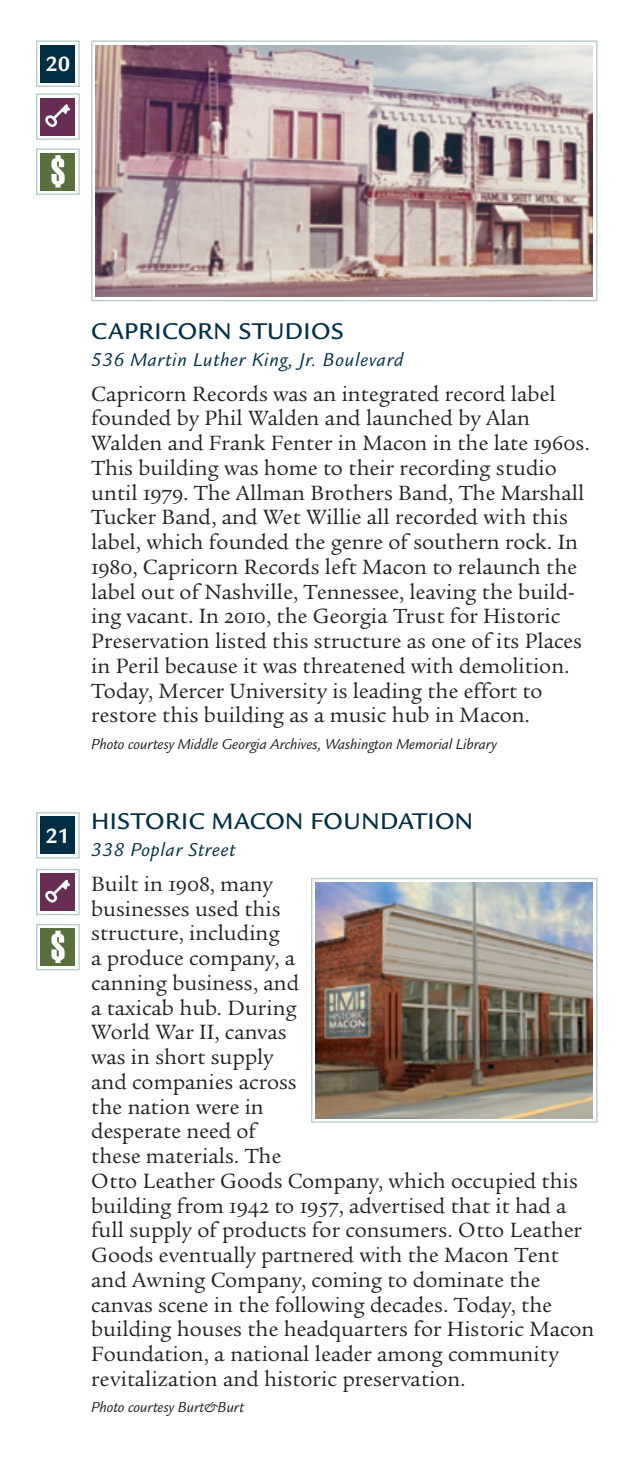
<style>
.page{position:relative;width:638px;height:1458px;background:#fff}
.page>*{position:absolute;margin:0;border:0;box-sizing:border-box;transform-origin:0 0}
.t1{font:500 24.75px "Legacy Sans ITC Pro";letter-spacing:.02em;color:#002f45}
.t2{font:700 22.5px "Legacy Sans ITC Pro";color:#fff}
.t3{font:21.38px/24.8px "Legacy Serif";color:#231f20}
.t4{font:italic 20.25px "Legacy Sans ITC Pro";letter-spacing:.04em;color:#002f45}
.t5{font:italic 15.75px "Legacy Sans ITC Pro";color:#231f20}
.s1{font-family:"Legacy Serif SC"}
</style>
<div class="page">
<img style="left:91px;top:40px;width:507px;height:262px">
<img style="left:311px;top:878px;width:287px;height:245px">
<svg style="left:36px;top:812px;width:44px;height:47px"></svg>
<svg style="left:36px;top:40px;width:44px;height:100px"></svg>
<svg style="left:36px;top:868px;width:44px;height:48px"></svg>
<svg style="left:36px;top:148px;width:44px;height:47px"></svg>
<svg style="left:36px;top:924px;width:44px;height:47px"></svg>
<p class="t2" style="left:45px;top:51px;width:26px">20</p>
<p class="t2" style="left:45px;top:823px;width:26px">21</p>
<p class="t1" style="left:91px;top:317px;width:254px">CAPRICORN STUDIOS</p>
<p class="t4" style="left:91px;top:348px;width:314px">536 Martin Luther King, Jr. Boulevard</p>
<p class="t3" style="left:91px;top:381px;width:500px">Capricorn Records was an integrated record label founded by Phil Walden and launched by Alan Walden and Frank Fenter in Macon in the late <span class="s1">1960</span>s.<br>This building was home to their recording studio until <span class="s1">1979</span>. The Allman Brothers Band, The Marshall Tucker Band, and Wet Willie all recorded with this label, which founded the genre of southern rock. In <span class="s1">1980</span>, Capricorn Records left Macon to relaunch the label out of Nashville, Tennessee, leaving the build&shy;ing vacant. In <span class="s1">2010</span>, the Georgia Trust for Historic Preservation listed this structure as one of its Places in Peril because it was threatened with demolition.<br>Today, Mercer University is leading the effort to restore this building as a music hub in Macon.</p>
<p class="t5" style="left:91px;top:735px;width:407px">Photo courtesy Middle Georgia Archives, Washington Memorial Library</p>
<p class="t1" style="left:91px;top:807px;width:384px">H ISTORIC MACON FOUNDATION</p>
<p class="t4" style="left:91px;top:838px;width:146px">338 Poplar Street</p>
<p class="t3" style="left:91px;top:872px;width:505px">Built in <span class="s1">1908</span>, many<br>businesses used this<br>structure, including<br>a produce company, a<br>canning business, and<br>a taxicab hub. During<br>World War II, canvas<br>was in short supply<br>and companies across<br>the nation were in<br>desperate need of<br>these materials. The<br>Otto Leather Goods Company, which occupied this building from <span class="s1">1942</span> to <span class="s1">1957</span>, advertised that it had a full supply of products for consumers. Otto Leather<br>Goods eventually partnered with the Macon Tent and Awning Company, coming to dominate the canvas scene in the following decades. Today, the building houses the headquarters for Historic Macon<br>Foundation, a national leader among community revitalization and historic preservation.</p>
<p class="t5" style="left:91px;top:1399px;width:154px">Photo courtesy Burt&amp;Burt</p>
</div>
